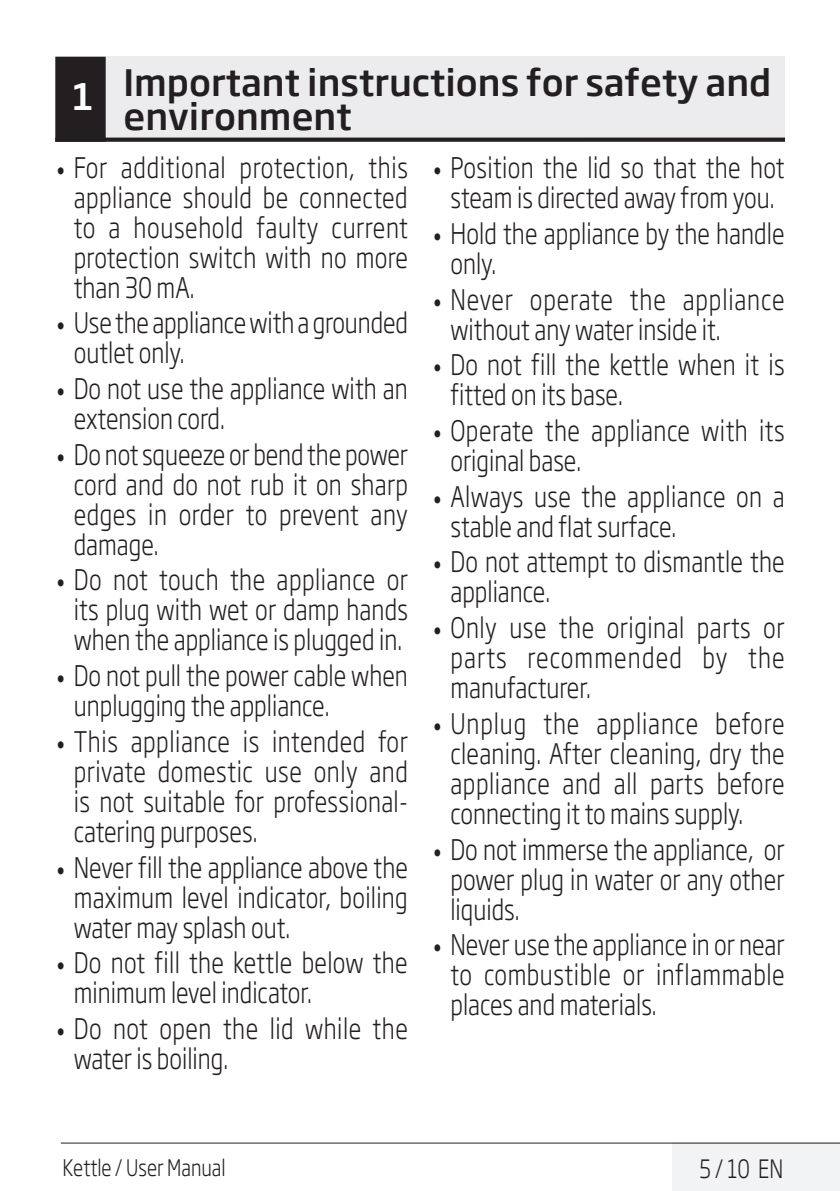
<style>
.page{position:relative;width:840px;height:1191px;background:#fff}
.page>*{position:absolute;margin:0;border:0;box-sizing:border-box;transform-origin:0 0}
.Unite_Baslik_Guvenli{font:500 36px/34px "Soho Gothic Pro";color:#231f20}
.t1{font:300 28px/30px "Soho Gothic Pro";color:#231f20;text-align:justify;scale:.8 1}
.t2{font:300 28px/30px "Soho Gothic Pro";letter-spacing:.02em;color:#231f20;scale:.8 1}
.Master_Sayfa_Sağ_Num{font:300 25px "Soho Gothic Pro";color:#231f20;scale:.8 1}
.t3{font:300 22.4px "Soho Gothic Pro";color:#231f20;scale:.8 1}
.s1{color:#fff}
.s2{font-family:"Helvetica Neue LT Pro";font-stretch:condensed;font-size:20px}
</style>
<div class="page">
<div style="left:672px;top:1142px;width:167px;height:49px;background:#f2f3f4"></div>
<hr style="left:61px;top:1142px;width:778px;height:1px;background:#231f20">
<div style="left:55px;top:57px;width:729px;height:83px;background:#ececee"></div>
<hr style="left:55px;top:138px;width:729px;height:3px;background:#231f20">
<div style="left:56px;top:58px;width:49px;height:83px;background:#231f20"></div>
<div style="left:55px;top:57px;width:51px;height:85px;border:2px solid #231f20"></div>
<p class="Unite_Baslik_Guvenli" style="left:123px;top:64px;width:649px;text-indent:-51px"><span class="s1">1</span> Important instructions for safety and environment</p>
<p class="t1" style="left:74px;top:151px;width:419px;text-indent:-17px"><span class="s2">•</span> For additional protection, this appliance should be connected to a household faulty current protection switch with no more than 30 mA.</p>
<p class="t1" style="left:74px;top:306px;width:419px;text-indent:-17px"><span class="s2">•</span> Use the appliance with a grounded outlet only.</p>
<p class="t1" style="left:74px;top:372px;width:419px;text-indent:-17px"><span class="s2">•</span> Do not use the appliance with an extension cord.</p>
<p class="t1" style="left:74px;top:438px;width:419px;text-indent:-17px"><span class="s2">•</span> Do not squeeze or bend the power cord and do not rub it on sharp edges in order to prevent any damage.</p>
<p class="t1" style="left:74px;top:563px;width:419px;text-indent:-17px"><span class="s2">•</span> Do not touch the appliance or its plug with wet or damp hands when the appliance is plugged in.</p>
<p class="t1" style="left:74px;top:659px;width:419px;text-indent:-17px"><span class="s2">•</span> Do not pull the power cable when unplugging the appliance.</p>
<p class="t1" style="left:74px;top:725px;width:419px;text-indent:-17px"><span class="s2">•</span> This appliance is intended for private domestic use only and is not suitable for professional&shy;catering purposes.</p>
<p class="t1" style="left:74px;top:850px;width:419px;text-indent:-17px"><span class="s2">•</span> Never fill the appliance above the maximum level indicator, boiling water may splash out.</p>
<p class="t1" style="left:74px;top:946px;width:419px;text-indent:-17px"><span class="s2">•</span> Do not fill the kettle below the minimum level indicator.</p>
<p class="t2" style="left:74px;top:1012px;width:419px;text-indent:-17px"><span class="s2">•</span> Do not open the lid while the water is boiling.</p>
<p class="t1" style="left:433px;top:151px;width:440px;text-align:center"><span class="s2">•</span> Position the lid so that the hot steam is directed away from you.</p>
<p class="t1" style="left:450px;top:217px;width:419px;text-indent:-17px"><span class="s2">•</span> Hold the appliance by the handle only.</p>
<p class="t1" style="left:450px;top:283px;width:419px;text-indent:-17px"><span class="s2">•</span> Never operate the appliance without any water inside it.</p>
<p class="t1" style="left:450px;top:348px;width:419px;text-indent:-17px"><span class="s2">•</span> Do not fill the kettle when it is fitted on its base.</p>
<p class="t2" style="left:450px;top:414px;width:419px;text-indent:-17px"><span class="s2">•</span> Operate the appliance with its original base.</p>
<p class="t1" style="left:450px;top:480px;width:419px;text-indent:-17px"><span class="s2">•</span> Always use the appliance on a stable and flat surface.</p>
<p class="t1" style="left:450px;top:545px;width:419px;text-indent:-17px"><span class="s2">•</span> Do not attempt to dismantle the appliance.</p>
<p class="t1" style="left:450px;top:611px;width:419px;text-indent:-17px"><span class="s2">•</span> Only use the original parts or parts recommended by the manufacturer.</p>
<p class="t1" style="left:450px;top:707px;width:419px;text-indent:-17px"><span class="s2">•</span> Unplug the appliance before cleaning. After cleaning, dry the appliance and all parts before connecting it to mains supply.</p>
<p class="t1" style="left:450px;top:832px;width:419px;text-indent:-17px"><span class="s2">•</span> Do not immerse the appliance, or power plug in water or any other liquids.</p>
<p class="t1" style="left:450px;top:928px;width:419px;text-indent:-17px"><span class="s2">•</span> Never use the appliance in or near to combustible or inflammable places and materials.</p>
<p class="t3" style="left:62px;top:1150px;width:205px">Kettle / User Manual</p>
<p class="Master_Sayfa_Sağ_Num" style="left:699px;top:1149px;width:106px">5 / 10 EN</p>
</div>
